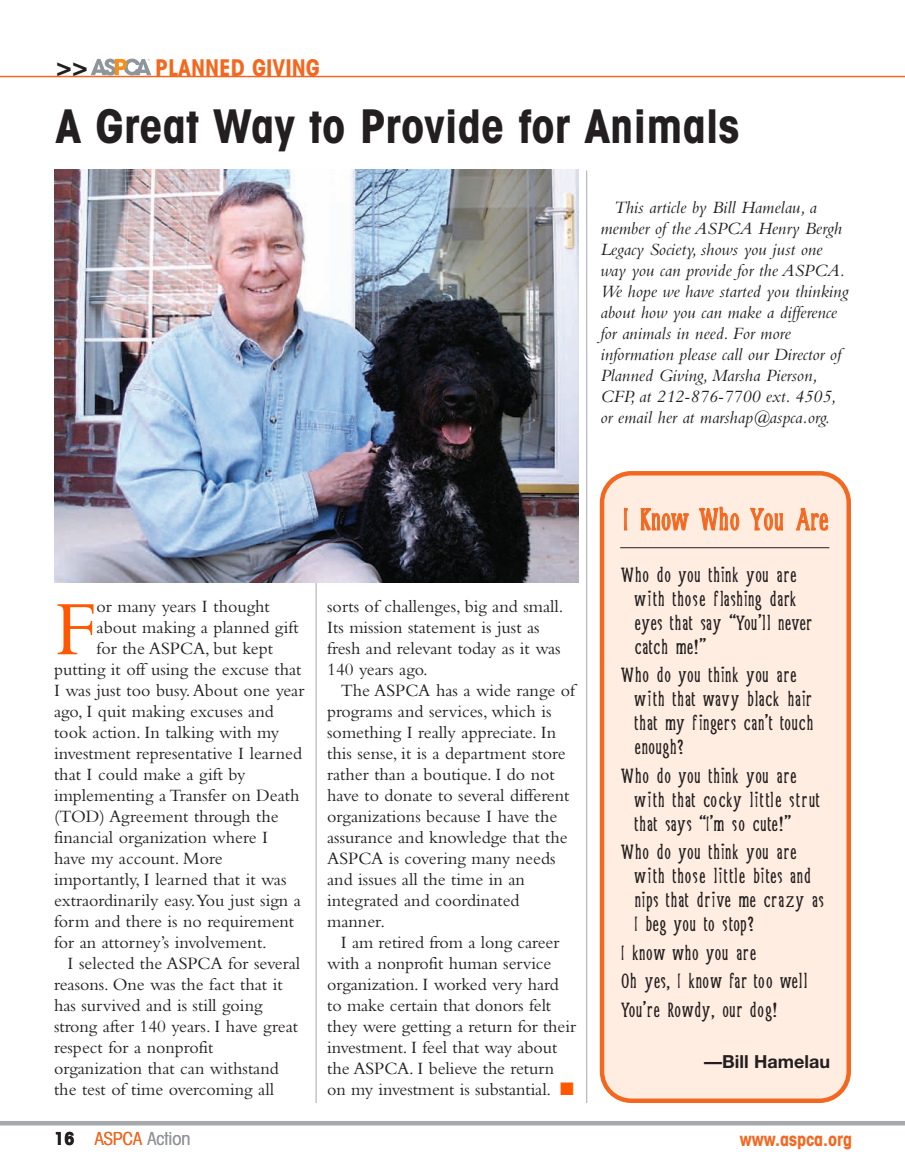
<style>
.page{position:relative;width:905px;height:1175px;background:#fff}
.page>*{position:absolute;margin:0;border:0;box-sizing:border-box;transform-origin:0 0}
.t1{font:80.4px "Bembo";color:#ff5800}
.t2{font:700 condensed 46.5px "Avant Garde";color:#231f20}
.t3{font:31.5px "Cuty";color:#f36821}
.t4{font:700 26.25px "Helvetica Neue";color:#231f20}
.t5{font:700 condensed 23.1px "Avant Garde";color:#f36821}
.t6{font:21px/24px "Cuty";color:#231f20}
.t7{font:18px/21px "Bembo";color:#231f20}
.t8{font:italic 18px/21px "Bembo";color:#231f20}
.t9{font:condensed 18px "Avant Garde";color:#939598}
.t10{font:700 condensed 18px "Avant Garde";color:#f36821}
.t11{font:700 18px "Helvetica Neue";color:#231f20}
.s1{font-weight:700;color:#231f20}
.s2{color:#f36821}
.s3{color:#ff5800}
</style>
<div class="page">
<div style="left:89px;top:58px;width:65px;height:22px;background:linear-gradient(to right,#fff,#fff)"></div>
<svg style="left:91px;top:59px;width:60px;height:16px"></svg>
<hr style="left:0;top:76px;width:904px;height:1px;background:#f36821">
<div style="left:0;top:1120px;width:904px;height:5px;background:#a8a9ad"></div>
<hr style="left:316px;top:201px;width:1px;height:902px;background:#a8a9ad">
<hr style="left:586px;top:170px;width:1px;height:933px;background:#a8a9ad">
<img style="left:54px;top:169px;width:524px;height:413px">
<div style="left:599px;top:471px;width:251px;height:632px;background:#feede0"></div>
<hr style="left:620px;top:547px;width:209px;height:1px;background:#231f20">
<h3 class="t4" style="left:56px;top:57px;width:33px">&gt;&gt;</h3>
<p class="t5" style="left:155px;top:59px;width:166px">PLANNED GIVING</p>
<h2 class="t2" style="left:56px;top:109px;width:685px">A Great Way to Provide for Animals</h2>
<p class="t8" style="left:600px;top:199px;width:250px;text-indent:14px">This article by Bill Hamelau, a member of the ASPCA Henry Bergh Legacy Society, shows you just one way you can provide for the ASPCA.<br>We hope we have started you thinking about how you can make a difference for animals in need. For more information please call our Director of Planned Giving, Marsha Pierson, CFP, at 212-876-7700 ext. 4505, or email her at marshap@aspca.org.</p>
<h1 class="t1" style="left:54px;top:601px;width:44px">F</h1>
<p class="t7" style="left:97px;top:598px;width:175px">or many years I thought</p>
<p class="t7" style="left:97px;top:619px;width:204px">about making a planned gift</p>
<p class="t7" style="left:97px;top:640px;width:178px">for the ASPCA, but kept</p>
<p class="t7" style="left:54px;top:661px;width:249px">putting it off using the excuse that</p>
<p class="t7" style="left:54px;top:682px;width:252px">I was just too busy.About one year</p>
<p class="t7" style="left:54px;top:703px;width:221px">ago, I quit making excuses and</p>
<p class="t7" style="left:54px;top:724px;width:227px">took action. In talking with my</p>
<p class="t7" style="left:54px;top:745px;width:249px">investment representative I learned</p>
<p class="t7" style="left:54px;top:766px;width:193px">that I could make a gift by</p>
<p class="t7" style="left:54px;top:787px;width:247px">implementing a Transfer on Death</p>
<p class="t7" style="left:54px;top:808px;width:226px">(TOD) Agreement through the</p>
<p class="t7" style="left:54px;top:829px;width:215px">financial organization where I</p>
<p class="t7" style="left:54px;top:850px;width:170px">have my account. More</p>
<p class="t7" style="left:54px;top:871px;width:234px">importantly, I learned that it was</p>
<p class="t7" style="left:54px;top:892px;width:248px">extraordinarily easy.You just sign a</p>
<p class="t7" style="left:54px;top:913px;width:242px">form and there is no requirement</p>
<p class="t7" style="left:54px;top:934px;width:214px">for an attorney’s involvement.</p>
<p class="t7" style="left:68px;top:955px;width:234px">I selected the ASPCA for several</p>
<p class="t7" style="left:54px;top:976px;width:230px">reasons. One was the fact that it</p>
<p class="t7" style="left:54px;top:997px;width:210px">has survived and is still going</p>
<p class="t7" style="left:54px;top:1018px;width:245px">strong after 140 years. I have great</p>
<p class="t7" style="left:54px;top:1039px;width:161px">respect for a nonprofit</p>
<p class="t7" style="left:54px;top:1060px;width:226px">organization that can withstand</p>
<p class="t7" style="left:54px;top:1081px;width:221px">the test of time overcoming all</p>
<p class="t9" style="left:54px;top:1132px;width:138px"><span class="s1">16</span> <span class="s2">ASPCA</span> Action</p>
<p class="t7" style="left:327px;top:598px;width:238px">sorts of challenges, big and small.<br>Its mission statement is just as fresh and relevant today as it was<br>140 years ago.</p>
<p class="t7" style="left:327px;top:682px;width:249px;text-indent:14px">The ASPCA has a wide range of programs and services, which is something I really appreciate. In this sense, it is a department store rather than a boutique. I do not have to donate to several different organizations because I have the assurance and knowledge that the<br>ASPCA is covering many needs and issues all the time in an integrated and coordinated manner.</p>
<p class="t7" style="left:327px;top:934px;width:250px;text-indent:13px">I am retired from a long career with a nonprofit human service organization. I worked very hard to make certain that donors felt they were getting a return for their investment. I feel that way about the ASPCA. I believe the return on my investment is substantial. <span class="s3">■</span></p>
<h3 class="t3" style="left:623px;top:507px;width:207px">I Know Who You Are</h3>
<p class="t6" style="left:634px;top:564px;width:179px;text-indent:-13px">Who do you think you are with those flashing dark eyes that say “You’ll never catch me!”</p>
<p class="t6" style="left:634px;top:664px;width:181px;text-indent:-13px">Who do you think you are with that wavy black hair that my fingers can’t touch enough?</p>
<p class="t6" style="left:634px;top:765px;width:187px;text-indent:-13px">Who do you think you are with that cocky little strut that says “I’m so cute!”</p>
<p class="t6" style="left:634px;top:841px;width:191px;text-indent:-13px">Who do you think you are with those little bites and nips that drive me crazy as<br>I beg you to stop?</p>
<p class="t6" style="left:621px;top:940px;width:188px;line-height:28.5px">I know who you are<br>Oh yes, I know far too well<br>You’re Rowdy, our dog!</p>
<p class="t11" style="left:704px;top:1054px;width:128px">—Bill Hamelau</p>
<p class="t10" style="left:740px;top:1133px;width:114px">www.aspca.org</p>
</div>
